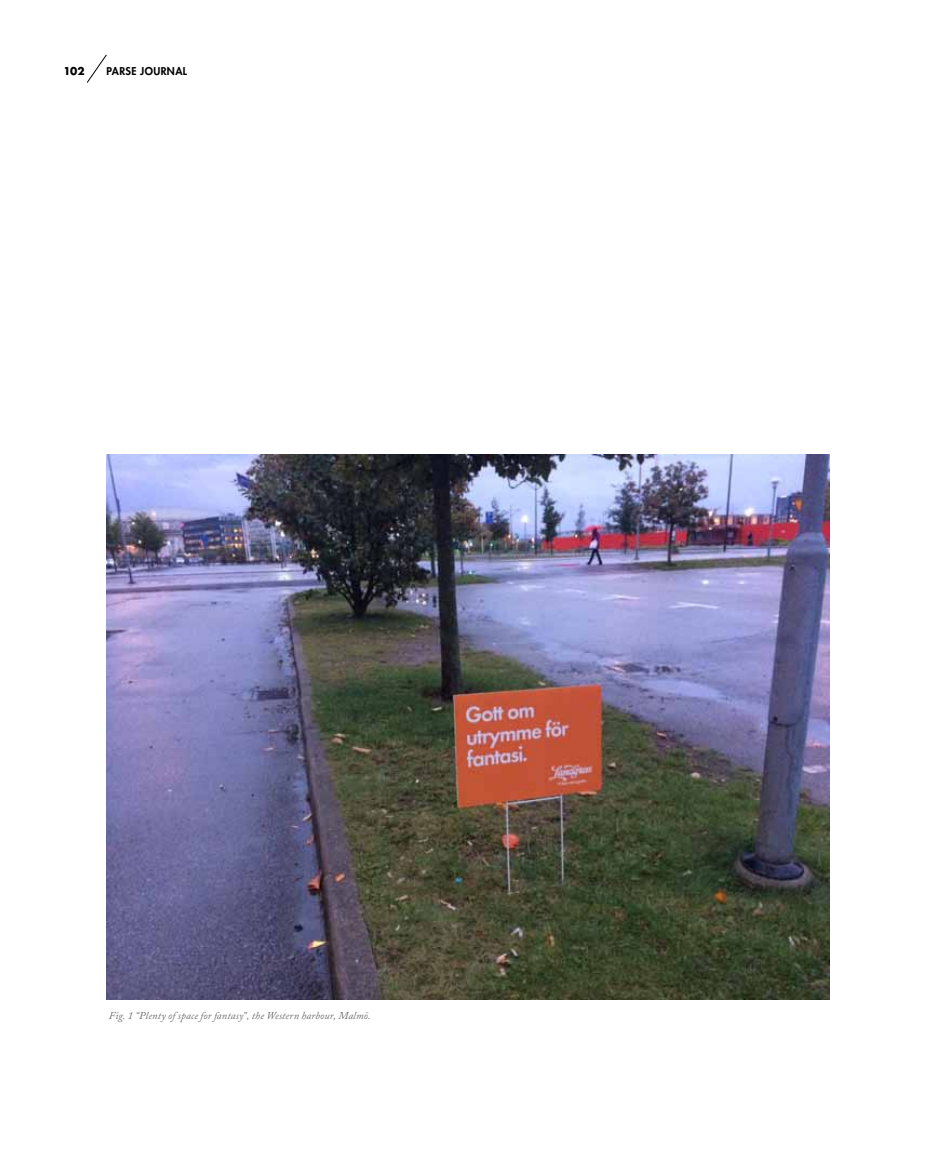
<style>
.page{position:relative;width:936px;height:1170px;background:#fff}
.page>*{position:absolute;margin:0;border:0;box-sizing:border-box;transform-origin:0 0}
.t1{font:italic 10.5px "Adobe Caslon Pro";letter-spacing:.015em;color:#6f6f6f}
.t2{font:800 10.5px "Futura Std";letter-spacing:.04em;color:#000}
.t3{font:700 10.5px "Futura Std";color:#000}
</style>
<div class="page">
<svg style="left:87px;top:54px;width:20px;height:29px"></svg>
<img style="left:106px;top:455px;width:723px;height:544px">
<p class="t3" style="left:63px;top:64px;width:23px">102</p>
<p class="t2" style="left:106px;top:64px;width:82px">PARSE JOURNAL</p>
<p class="t1" style="left:109px;top:1008px;width:264px">Fig. 1 “Plenty of space for fantasy”, the Western harbour, Malmö.</p>
</div>
